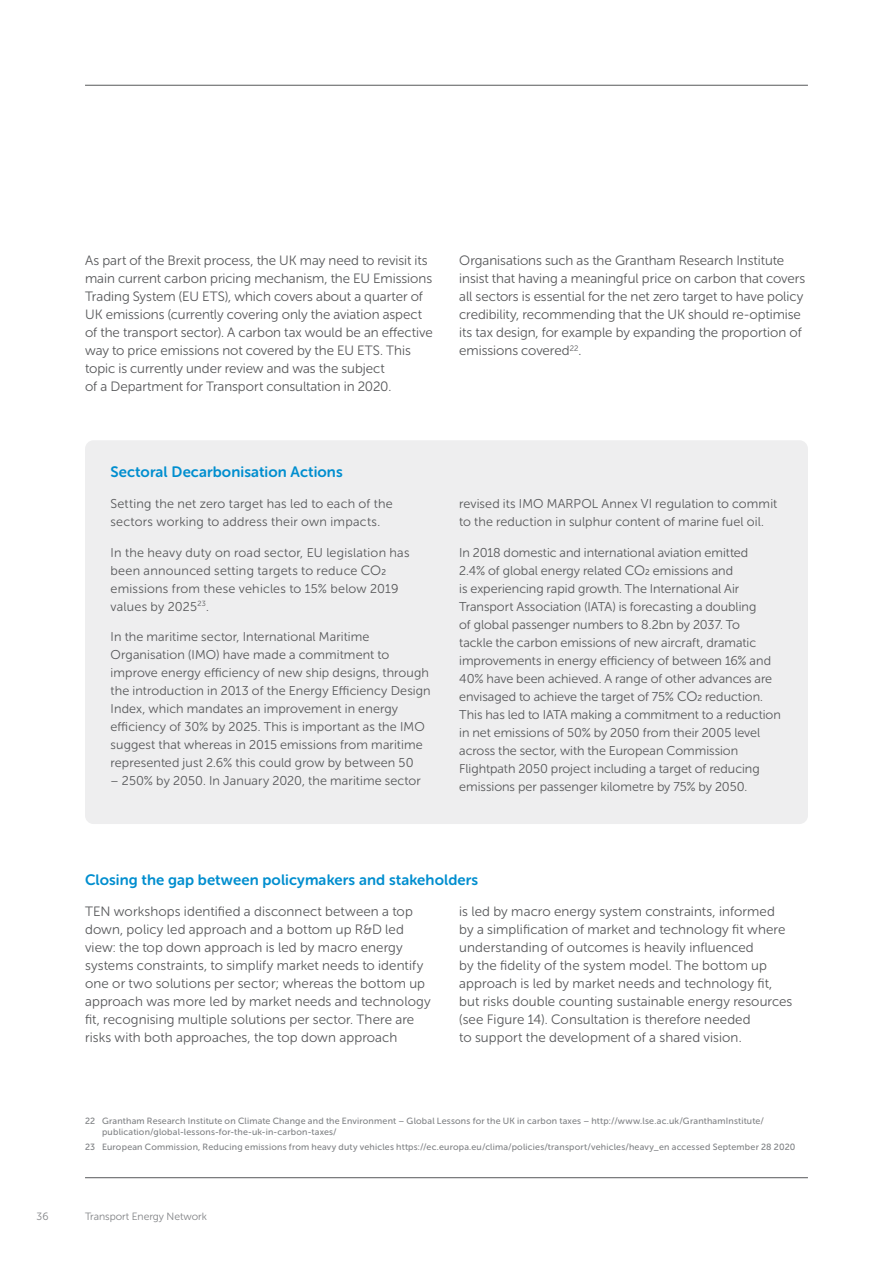
<style>
.page{position:relative;width:893px;height:1263px;background:#fff}
.page>*{position:absolute;margin:0;border:0;box-sizing:border-box;transform-origin:0 0}
.t1{font:15px "Museo Sans Rounded 700";letter-spacing:.005em;color:#008ecf}
.t2{font:13.5px/18px "Museo Sans Rounded 300";color:#57585a}
.t3{font:12.75px/18px "Museo Sans Rounded 300";letter-spacing:.005em;color:#57585a}
.t4{font:10.5px "Museo Sans Rounded 300";color:#808285}
.t5{font:9px/10.5px "Museo Sans Rounded 500";letter-spacing:.025em;color:#808285}
.s1{font-size:13.5px}
</style>
<div class="page">
<hr style="left:85px;top:1177px;width:723px;height:1px;background:#57585a">
<hr style="left:85px;top:85px;width:723px;height:1px;background:#57585a">
<div style="left:85px;top:440px;width:723px;height:384px;background:#eeeeef;border-radius:9px"></div>
<p class="t2" style="left:85px;top:252px;width:349px">As part of the Brexit process, the UK may need to revisit its main current carbon pricing mechanism, the EU Emissions Trading System (EU ETS), which covers about a quarter of UK emissions (currently covering only the aviation aspect of the transport sector). A carbon tax would be an effective way to price emissions not covered by the EU ETS. This topic is currently under review and was the subject<br>of a Department for Transport consultation in 2020.</p>
<p class="t2" style="left:459px;top:252px;width:347px">Organisations such as the Grantham Research Institute insist that having a meaningful price on carbon that covers all sectors is essential for the net zero target to have policy credibility, recommending that the UK should re-optimise its tax design, for example by expanding the proportion of emissions covered<sup>22</sup>.</p>
<p class="t1" style="left:111px;top:463px;width:234px">Sectoral Decarbonisation Actions</p>
<p class="t3" style="left:111px;top:494px;width:284px">Setting the net zero target has led to each of the sectors working to address their own impacts.</p>
<p class="t3" style="left:111px;top:543px;width:300px">In the heavy duty on road sector, EU legislation has been announced setting targets to reduce <span class="s1">CO2 </span>emissions from these vehicles to 15% below 2019 values by 2025<sup>23</sup>.</p>
<p class="t3" style="left:111px;top:628px;width:322px">In the maritime sector, International Maritime Organisation (IMO) have made a commitment to improve energy efficiency of new ship designs, through the introduction in 2013 of the Energy Efficiency Design Index, which mandates an improvement in energy efficiency of 30% by 2025. This is important as the IMO suggest that whereas in 2015 emissions from maritime represented just 2.6% this could grow by between 50</p>
<p class="t3" style="left:111px;top:772px;width:312px">– 250% by 2050. In January 2020, the maritime sector</p>
<p class="t3" style="left:459px;top:494px;width:319px">revised its IMO MARPOL Annex VI regulation to commit to the reduction in sulphur content of marine fuel oil.</p>
<p class="t3" style="left:459px;top:543px;width:323px">In 2018 domestic and international aviation emitted<br>2.4% of global energy related <span class="s1">CO2</span> emissions and<br>is experiencing rapid growth. The International Air Transport Association (IATA) is forecasting a doubling<br>of global passenger numbers to 8.2bn by 2037. To<br>tackle the carbon emissions of new aircraft, dramatic improvements in energy efficiency of between 16% and 40% have been achieved. A range of other advances are envisaged to achieve the target of 75% <span class="s1">CO2</span> reduction.<br>This has led to IATA making a commitment to a reduction in net emissions of 50% by 2050 from their 2005 level across the sector, with the European Commission Flightpath 2050 project including a target of reducing emissions per passenger kilometre by 75% by 2050.</p>
<p class="t1" style="left:85px;top:871px;width:395px">Closing the gap between policymakers and stakeholders</p>
<p class="t2" style="left:85px;top:902px;width:347px">TEN workshops identified a disconnect between a top down, policy led approach and a bottom up R&amp;D led view: the top down approach is led by macro energy systems constraints, to simplify market needs to identify one or two solutions per sector; whereas the bottom up approach was more led by market needs and technology fit, recognising multiple solutions per sector. There are risks with both approaches, the top down approach</p>
<p class="t2" style="left:459px;top:902px;width:335px">is led by macro energy system constraints, informed by a simplification of market and technology fit where understanding of outcomes is heavily influenced<br>by the fidelity of the system model. The bottom up approach is led by market needs and technology fit, but risks double counting sustainable energy resources (see Figure 14). Consultation is therefore needed<br>to support the development of a shared vision.</p>
<p class="t5" style="left:102px;top:1116px;width:664px;text-indent:-17px">22 Grantham Research Institute on Climate Change and the Environment – Global Lessons for the UK in carbon taxes – http://www.lse.ac.uk/GranthamInstitute/ publication/global-lessons-for-the-uk-in-carbon-taxes/</p>
<p class="t5" style="left:85px;top:1141px;width:712px">23 European Commission, Reducing emissions from heavy duty vehicles https://ec.europa.eu/clima/policies/transport/vehicles/heavy_en accessed September 28 2020</p>
<p class="t4" style="left:37px;top:1211px;width:13px">36</p>
<p class="t4" style="left:85px;top:1211px;width:123px">Transport Energy Network</p>
</div>
